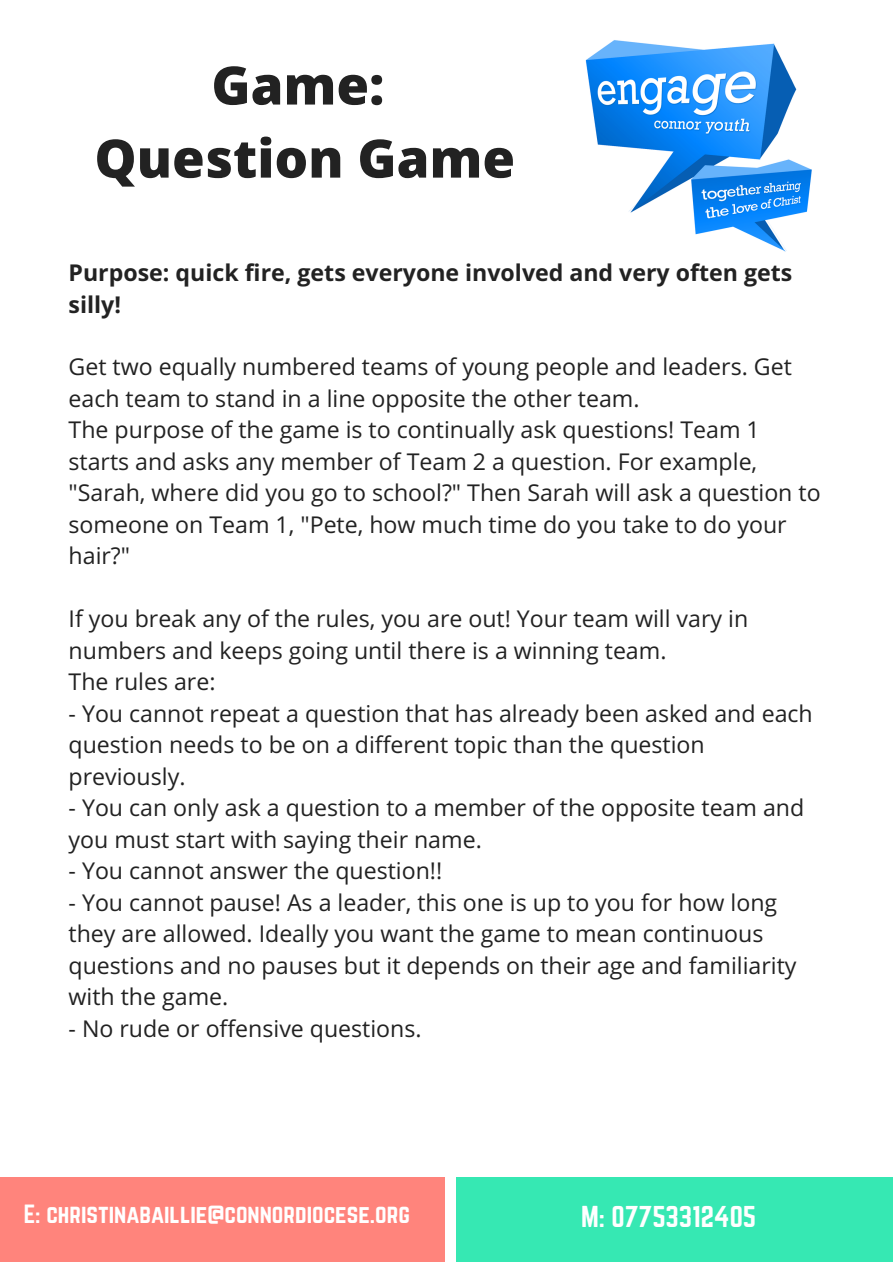
<style>
.page{position:relative;width:893px;height:1263px;background:#fff}
.page>*{position:absolute;margin:0;border:0;box-sizing:border-box;transform-origin:0 0}
.t1{font:800 52.95px/73.1px "Open Sans";color:#222;text-align:center}
.t2{font:26.4px "Norwester";color:#fff}
.t3{font:23.1px/31.5px "Open Sans";color:#222}
.t4{font:700 23.1px/31.5px "Open Sans";color:#222}
.t5{font:23.1px "Norwester";color:#fff}
</style>
<div class="page">
<img style="left:585px;top:40px;width:227px;height:212px">
<div style="left:0;top:1177px;width:445px;height:84px;background:#ff847c"></div>
<div style="left:455px;top:1177px;width:437px;height:84px;background:#36e8b3"></div>
<h1 class="t1" style="left:94px;top:47px;width:422px">Game:<br>Question Game</h1>
<p class="t4" style="left:69px;top:256px;width:725px">Purpose: quick fire, gets everyone involved and very often gets silly!</p>
<p class="t3" style="left:69px;top:351px;width:753px">Get two equally numbered teams of young people and leaders. Get each team to stand in a line opposite the other team.<br>The purpose of the game is to continually ask questions! Team 1 starts and asks any member of Team 2 a question. For example, "Sarah, where did you go to school?" Then Sarah will ask a question to someone on Team 1, "Pete, how much time do you take to do your hair?"</p>
<p class="t3" style="left:69px;top:603px;width:681px">If you break any of the rules, you are out! Your team will vary in numbers and keeps going until there is a winning team.<br>The rules are:</p>
<p class="t3" style="left:69px;top:697px;width:745px">- You cannot repeat a question that has already been asked and each question needs to be on a different topic than the question previously.</p>
<p class="t3" style="left:69px;top:791px;width:737px">- You can only ask a question to a member of the opposite team and you must start with saying their name.</p>
<p class="t3" style="left:69px;top:854px;width:375px">- You cannot answer the question!!</p>
<p class="t3" style="left:69px;top:886px;width:729px">- You cannot pause! As a leader, this one is up to you for how long they are allowed. Ideally you want the game to mean continuous questions and no pauses but it depends on their age and familiarity with the game.</p>
<p class="t3" style="left:69px;top:1012px;width:354px">- No rude or offensive questions.</p>
<p class="t5" style="left:24px;top:1203px;width:388px">E: christinabaillie@connordiocese.org</p>
<p class="t2" style="left:581px;top:1203px;width:176px">M: 07753312405</p>
</div>
